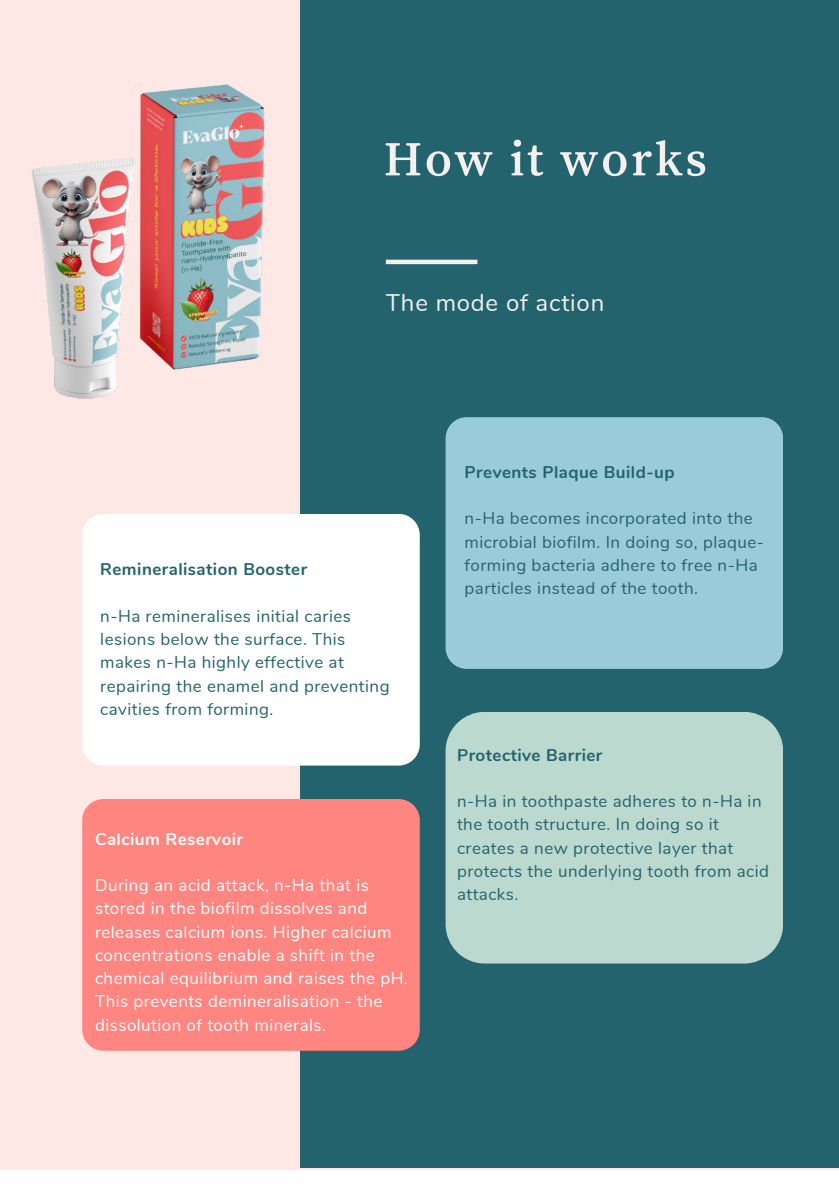
<style>
.page{position:relative;width:839px;height:1191px;background:#fff}
.page>*{position:absolute;margin:0;border:0;box-sizing:border-box;transform-origin:0 0}
.t1{font:50.8px "Song Myung";letter-spacing:.05em;color:#f4f0ee}
.t2{font:24px "Nunito";letter-spacing:.03em;color:#f4f0ee}
.t3{font:17px/23.2px "Nunito";letter-spacing:.03em;color:#22636d}
.t4{font:17px/23.2px "Nunito";letter-spacing:.03em;color:#fff}
.t5{font:700 17px "Nunito";letter-spacing:.03em;color:#22636d}
.t6{font:700 17px "Nunito";letter-spacing:.03em;color:#fff}
</style>
<div class="page">
<div style="left:0;top:0;width:838px;height:1170px;background:#fde8e5"></div>
<div style="left:300px;top:0;width:538px;height:1167px;background:#22636d"></div>
<hr style="left:386px;top:260px;width:91px;height:4px;background:#f4f0ee">
<div style="left:445px;top:417px;width:338px;height:252px;background:#99ccd8"></div>
<div style="left:445px;top:712px;width:338px;height:252px;background:#bcd9d0"></div>
<div style="left:82px;top:514px;width:337px;height:252px;background:#fff"></div>
<div style="left:82px;top:799px;width:337px;height:252px;background:#ff8580"></div>
<img style="left:32px;top:84px;width:233px;height:315px">
<h1 class="t1" style="left:383px;top:132px;width:325px">How it works</h1>
<h2 class="t2" style="left:386px;top:285px;width:220px">The mode of action</h2>
<p class="t5" style="left:100px;top:557px;width:208px">Remineralisation Booster</p>
<p class="t3" style="left:100px;top:603px;width:291px">n-Ha remineralises initial caries lesions below the surface. This makes n-Ha highly effective at repairing the enamel and preventing cavities from forming.</p>
<p class="t6" style="left:95px;top:826px;width:149px">Calcium Reservoir</p>
<p class="t4" style="left:95px;top:873px;width:314px">During an acid attack, n-Ha that is stored in the biofilm dissolves and releases calcium ions. Higher calcium concentrations enable a shift in the chemical equilibrium and raises the pH.<br>This prevents demineralisation - the dissolution of tooth minerals.</p>
<p class="t5" style="left:464px;top:459px;width:211px">Prevents Plaque Build-up</p>
<p class="t3" style="left:464px;top:506px;width:301px">n-Ha becomes incorporated into the microbial biofilm. In doing so, plaque&shy;forming bacteria adhere to free n-Ha particles instead of the tooth.</p>
<p class="t5" style="left:457px;top:742px;width:147px">Protective Barrier</p>
<p class="t3" style="left:457px;top:789px;width:313px">n-Ha in toothpaste adheres to n-Ha in the tooth structure. In doing so it creates a new protective layer that protects the underlying tooth from acid attacks.</p>
</div>
